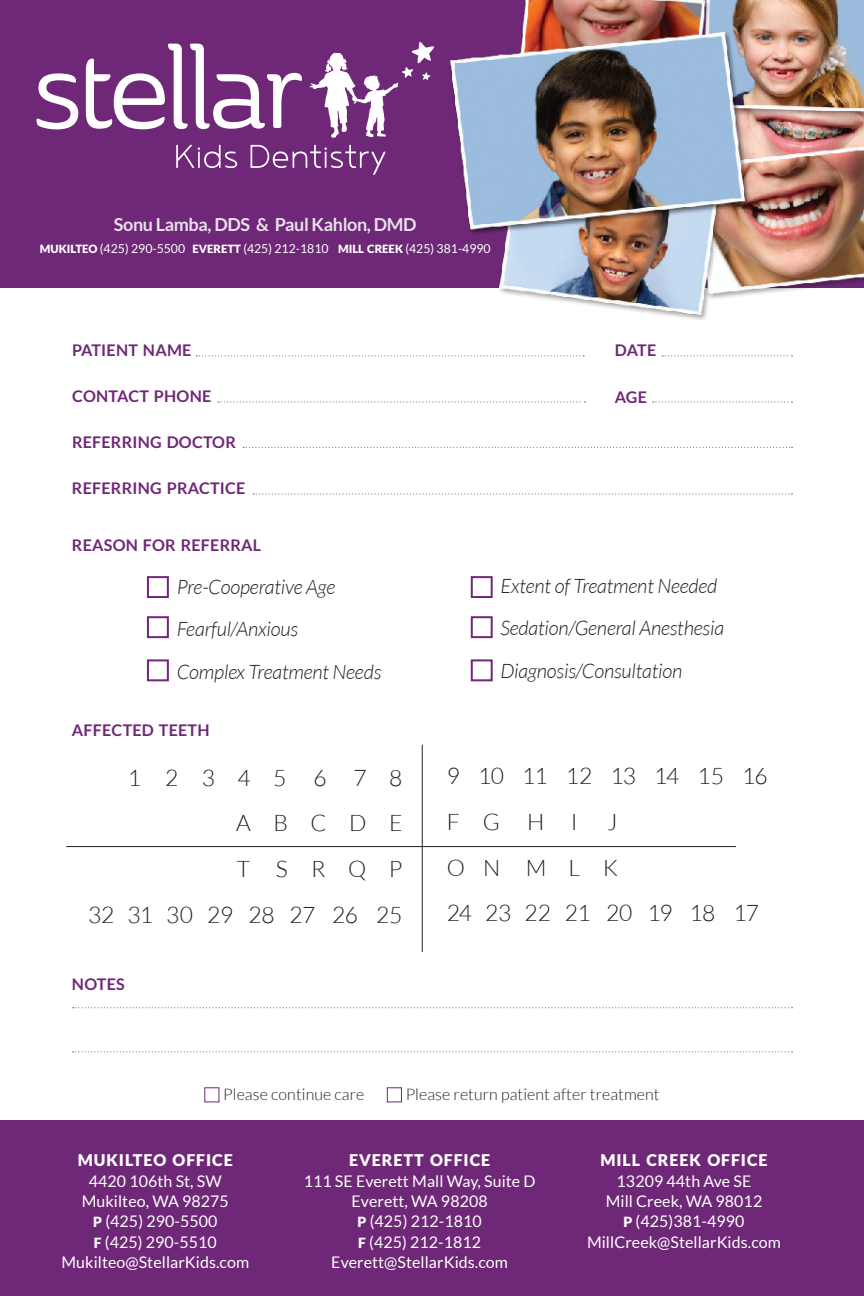
<style>
.page{position:relative;width:864px;height:1296px;background:#fff}
.page>*{position:absolute;margin:0;border:0;box-sizing:border-box;transform-origin:0 0}
.t1{font:300 22.8px/45.6px "Lato";letter-spacing:-.02em;color:#231f20}
.t2{font:italic 300 20px/42.4px "Lato";letter-spacing:-.01em;color:#231f20}
.t3{font:700 18px "Lato";letter-spacing:-.02em;color:#e9e0ea}
.t4{font:700 16.2px "Lato";letter-spacing:.015em;color:#6f2877}
.t5{font:900 16.2px "Lato";letter-spacing:.055em;color:#fff}
.t6{font:16px/20.4px "Lato";letter-spacing:.005em;color:#fff;text-align:center}
.t7{font:300 16px "Lato";letter-spacing:.005em;color:#231f20}
.t8{font:12.2px "Lato";color:#fff}
.s1{font-weight:900;font-size:11.4px}
.s2{font-weight:900;font-size:14px}
</style>
<div class="page">
<div style="left:0;top:0;width:864px;height:288px;background:#6f2877"></div>
<div style="left:0;top:1120px;width:864px;height:176px;background:#6f2877"></div>
<img style="left:434px;top:0;width:430px;height:320px">
<svg style="left:176px;top:145px;width:61px;height:23px"></svg>
<svg style="left:251px;top:145px;width:135px;height:30px"></svg>
<svg style="left:37px;top:73px;width:41px;height:56px"></svg>
<svg style="left:86px;top:44px;width:216px;height:85px"></svg>
<svg style="left:309px;top:41px;width:125px;height:97px"></svg>
<svg style="left:196px;top:355px;width:388px;height:1px"></svg>
<svg style="left:218px;top:401px;width:368px;height:1px"></svg>
<svg style="left:243px;top:447px;width:549px;height:1px"></svg>
<svg style="left:253px;top:493px;width:540px;height:1px"></svg>
<hr style="left:66px;top:846px;width:670px;height:1px;background:#231f20">
<svg style="left:662px;top:355px;width:131px;height:1px"></svg>
<svg style="left:653px;top:401px;width:140px;height:1px"></svg>
<div style="left:147px;top:576px;width:22px;height:22px;border:2px solid #6f2877"></div>
<div style="left:471px;top:576px;width:22px;height:22px;border:2px solid #6f2877"></div>
<div style="left:147px;top:616px;width:22px;height:22px;border:2px solid #6f2877"></div>
<div style="left:471px;top:616px;width:22px;height:22px;border:2px solid #6f2877"></div>
<div style="left:147px;top:659px;width:22px;height:22px;border:2px solid #6f2877"></div>
<div style="left:471px;top:659px;width:22px;height:22px;border:2px solid #6f2877"></div>
<hr style="left:422px;top:745px;width:1px;height:207px;background:#231f20">
<svg style="left:72px;top:1007px;width:721px;height:1px"></svg>
<svg style="left:72px;top:1051px;width:721px;height:1px"></svg>
<div style="left:204px;top:1087px;width:15px;height:15px;border:1px solid #6f2877"></div>
<div style="left:387px;top:1087px;width:15px;height:15px;border:1px solid #6f2877"></div>
<p class="t3" style="left:114px;top:214px;width:304px">Sonu Lamba, DDS &amp; Paul Kahlon, DMD</p>
<p class="t8" style="left:40px;top:242px;width:452px"><span class="s1">MUKILTEO</span> (425) 290-5500 <span class="s1">EVERETT</span> (425) 212-1810 <span class="s1">MILL CREEK</span> (425) 381-4990</p>
<p class="t4" style="left:72px;top:341px;width:121px">PATIENT NAME</p>
<p class="t4" style="left:72px;top:387px;width:141px">CONTACT PHONE</p>
<p class="t4" style="left:72px;top:433px;width:165px">REFERRING DOCTOR</p>
<p class="t4" style="left:72px;top:479px;width:175px">REFERRING PRACTICE</p>
<p class="t4" style="left:72px;top:536px;width:191px">REASON FOR REFERRAL</p>
<p class="t2" style="left:177px;top:566px;width:206px">Pre-Cooperative Age<br>Fearful/Anxious<br>Complex Treatment Needs</p>
<p class="t4" style="left:72px;top:721px;width:139px">AFFECTED TEETH</p>
<p class="t4" style="left:615px;top:341px;width:43px">DATE</p>
<p class="t4" style="left:615px;top:388px;width:34px">AGE</p>
<p class="t2" style="left:500px;top:565px;width:225px">Extent of Treatment Needed<br>Sedation/General Anesthesia<br>Diagnosis/Consultation</p>
<h1 class="t1" style="left:88px;top:755px;width:316px;text-align:right">1 2 3 4 5 6 7 8<br>A B C D E<br>T S R Q P<br>32 31 30 29 28 27 26 25</h1>
<p class="t4" style="left:72px;top:975px;width:54px">NOTES</p>
<h1 class="t1" style="left:447px;top:753px;width:322px">9 10 11 12 13 14 15 16<br>F GHI</h1>
<h1 class="t1" style="left:447px;top:799px;width:314px;text-indent:160px">J<br>O NM LK<br>24 23 22 21 20 19 18 17</h1>
<p class="t7" style="left:223px;top:1086px;width:143px">Please continue care</p>
<p class="t7" style="left:406px;top:1086px;width:255px">Please return patient after treatment</p>
<p class="t5" style="left:78px;top:1151px;width:156px">MUKILTEO OFFICE</p>
<p class="t6" style="left:61px;top:1170px;width:189px">4420 106th St, SW<br>Mukilteo, WA 98275<br><span class="s2">P</span> (425) 290-5500<br><span class="s2">F</span> (425) 290-5510<br>Mukilteo@StellarKids.com</p>
<p class="t5" style="left:349px;top:1151px;width:143px">EVERETT OFFICE</p>
<p class="t6" style="left:304px;top:1170px;width:233px">111 SE Everett Mall Way, Suite D<br>Everett, WA 98208<br><span class="s2">P</span> (425) 212-1810<br><span class="s2">F</span> (425) 212-1812<br>Everett@StellarKids.com</p>
<p class="t5" style="left:600px;top:1151px;width:169px">MILL CREEK OFFICE</p>
<p class="t6" style="left:587px;top:1170px;width:195px">13209 44th Ave SE<br>Mill Creek, WA 98012<br><span class="s2">P</span> (425)381-4990<br>MillCreek@StellarKids.com</p>
</div>
